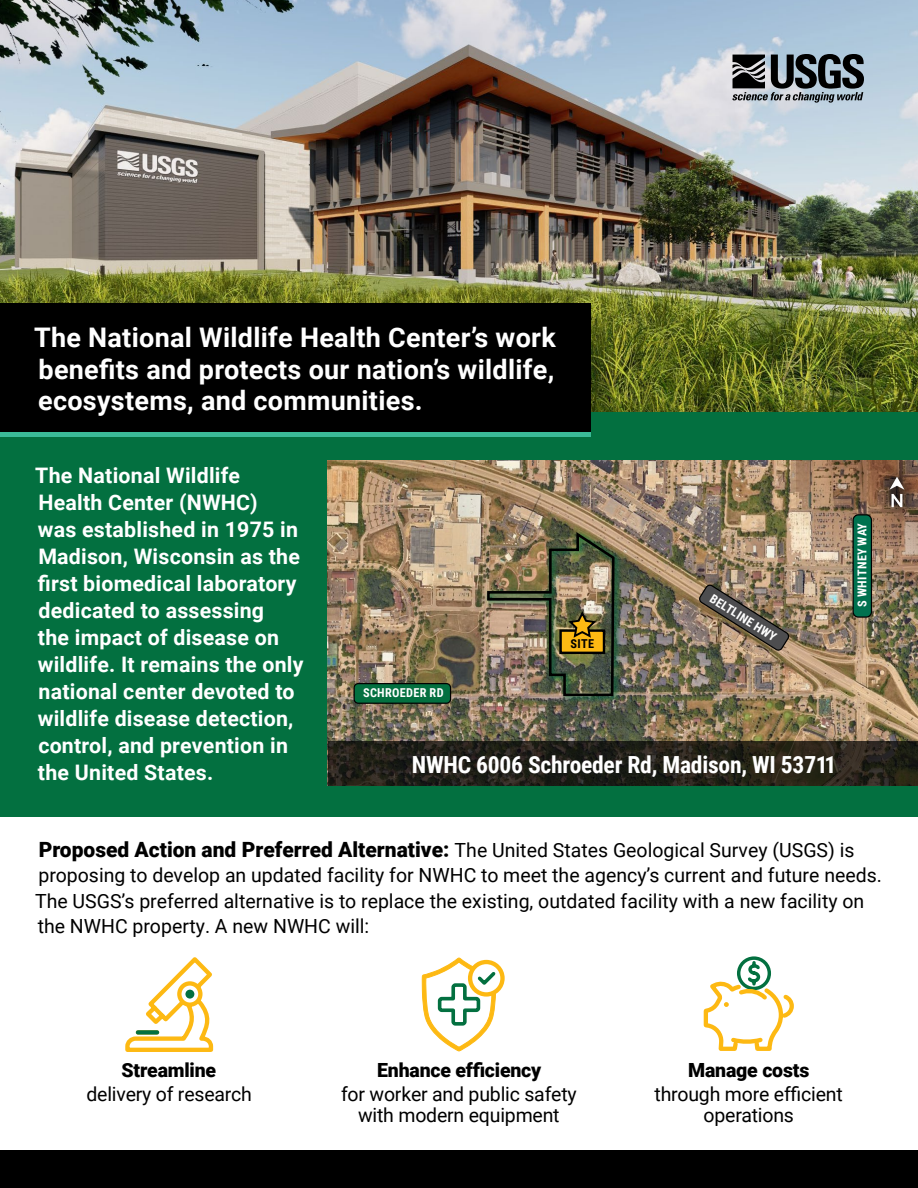
<style>
.page{position:relative;width:918px;height:1188px;background:#fff}
.page>*{position:absolute;margin:0;border:0;box-sizing:border-box;transform-origin:0 0}
.t1{font:700 27px/31.5px "Roboto";letter-spacing:.01em;color:#fff;text-align:justify}
.t2{font:700 23.55px "Roboto Condensed";letter-spacing:-.01em;color:#fff}
.t3{font:700 21.3px/27px "Roboto";letter-spacing:.01em;color:#fff}
.t4{font:19.5px/25.5px "Roboto";color:#000;text-align:center}
.t5{font:900 19.5px "Roboto";letter-spacing:-.01em;color:#000}
.t6{font:700 12.3px "Roboto Condensed";letter-spacing:.025em;color:#fff}
.t7{font:700 12.3px "Roboto Condensed";color:#000}
.s1{font-weight:900;font-size:21px}
</style>
<div class="page">
<img style="left:0;top:0;width:918px;height:412px">
<div style="left:0;top:412px;width:918px;height:405px;background:#037040"></div>
<div style="left:0;top:303px;width:590px;height:134px;background:#000"></div>
<div style="left:0;top:432px;width:590px;height:5px;background:#3bbb98"></div>
<div style="left:0;top:1150px;width:918px;height:38px;background:#000"></div>
<svg style="left:732px;top:54px;width:132px;height:49px;background:#636b71"></svg>
<img style="left:328px;top:460px;width:590px;height:281px">
<img style="left:796px;top:460px;width:122px;height:125px">
<img style="left:484px;top:529px;width:137px;height:174px">
<div style="left:853px;top:515px;width:18px;height:102px;background:#00714f;border-radius:5px"></div>
<div style="left:853px;top:514px;width:19px;height:104px;border:1px solid #000;border-radius:5px"></div>
<div style="left:354px;top:684px;width:97px;height:19px;background:#037040;border-radius:4px"></div>
<div style="left:354px;top:683px;width:97px;height:21px;border:1px solid #000;border-radius:4px"></div>
<img style="left:697px;top:584px;width:94px;height:68px">
<img style="left:486px;top:531px;width:130px;height:166px">
<svg style="left:328px;top:741px;width:590px;height:45px;background:#232119"></svg>
<div style="left:876px;top:463px;width:42px;height:58px;background:#000;opacity:.75"></div>
<svg style="left:889px;top:477px;width:15px;height:30px"></svg>
<svg style="left:125px;top:957px;width:89px;height:95px"></svg>
<div style="left:138px;top:1030px;width:19px;height:5px;background:#037040"></div>
<div style="left:185px;top:990px;width:9px;height:9px;background:#037040;border-radius:50%"></div>
<svg style="left:470px;top:962px;width:33px;height:32px"></svg>
<div style="left:468px;top:960px;width:37px;height:37px;border:4px solid #fdb913;border-radius:50%"></div>
<svg style="left:421px;top:957px;width:78px;height:95px"></svg>
<svg style="left:703px;top:956px;width:91px;height:95px"></svg>
<h1 class="t1" style="left:34px;top:321px;width:523px">The National Wildlife Health Center’s work benefits and protects our nation’s wildlife, ecosystems, and communities.</h1>
<p class="t3" style="left:35px;top:461px;width:270px">The National Wildlife<br>Health Center (NWHC)<br>was established in 1975 in<br>Madison, Wisconsin as the first biomedical laboratory dedicated to assessing<br>the impact of disease on wildlife. It remains the only national center devoted to wildlife disease detection, control, and prevention in the United States.</p>
<p class="t6" style="left:363px;top:684px;width:82px">SCHROEDER RD</p>
<p class="t7" style="left:571px;top:635px;width:25px">SITE</p>
<p class="t6" style="left:716px;top:590px;width:77px;rotate:32deg">BELTLINE HWY</p>
<p class="t2" style="left:412px;top:748px;width:426px">NWHC 6006 Schroeder Rd, Madison, WI 53711</p>
<p class="t6" style="left:854px;top:607px;width:85px;rotate:-90deg">S WHITNEY WAY</p>
<p class="t4" style="left:35px;top:836px;width:848px;text-align:left"><span class="s1">Proposed Action and Preferred Alternative:</span> The United States Geological Survey (USGS) is proposing to develop an updated facility for NWHC to meet the agency’s current and future needs.<br>The USGS’s preferred alternative is to replace the existing, outdated facility with a new facility on the NWHC property. A new NWHC will:</p>
<p class="t5" style="left:122px;top:1057px;width:96px">Streamline</p>
<p class="t4" style="left:86px;top:1081px;width:167px">delivery of research</p>
<p class="t5" style="left:377px;top:1057px;width:166px">Enhance efficiency</p>
<p class="t4" style="left:341px;top:1083px;width:237px;line-height:21px">for worker and public safety with modern equipment</p>
<p class="t5" style="left:688px;top:1057px;width:123px">Manage costs</p>
<p class="t4" style="left:655px;top:1083px;width:190px;line-height:21px">through more efficient operations</p>
</div>
